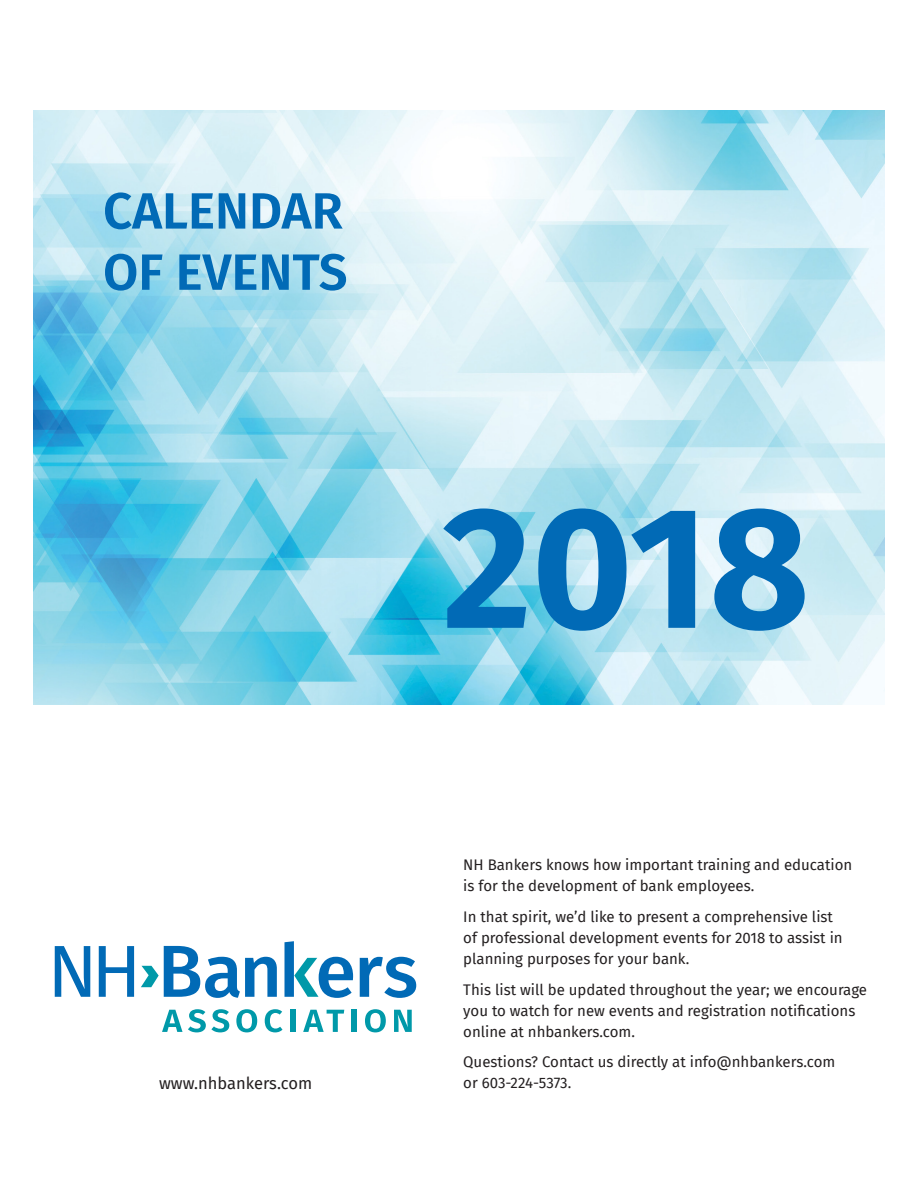
<style>
.page{position:relative;width:918px;height:1188px;background:#fff}
.page>*{position:absolute;margin:0;border:0;box-sizing:border-box;transform-origin:0 0}
.t1{font:700 172.95px "Fira Sans";color:#016ab6}
.t2{font:600 51px/61.2px "Fira Sans";color:#016ab6}
.Event{font:16.5px "Fira Sans";color:#231f20}
.Event-2{font:15px/21px "Fira Sans";color:#231f20}
</style>
<div class="page">
<img style="left:34px;top:111px;width:850px;height:594px">
<svg style="left:55px;top:946px;width:35px;height:51px"></svg>
<svg style="left:99px;top:946px;width:35px;height:51px"></svg>
<svg style="left:141px;top:946px;width:136px;height:52px"></svg>
<svg style="left:285px;top:941px;width:68px;height:57px"></svg>
<svg style="left:360px;top:957px;width:56px;height:41px"></svg>
<svg style="left:162px;top:1009px;width:67px;height:23px"></svg>
<svg style="left:236px;top:1009px;width:21px;height:23px"></svg>
<svg style="left:265px;top:1009px;width:18px;height:23px"></svg>
<div style="left:290px;top:1010px;width:5px;height:22px;background:#0099a9"></div>
<svg style="left:303px;top:1010px;width:41px;height:22px"></svg>
<div style="left:352px;top:1010px;width:5px;height:22px;background:#0099a9"></div>
<svg style="left:365px;top:1009px;width:21px;height:23px"></svg>
<svg style="left:394px;top:1010px;width:18px;height:22px"></svg>
<p class="t2" style="left:103px;top:177px;width:246px">CALENDAR<br>OF EVENTS</p>
<p class="t1" style="left:442px;top:422px;width:369px">2018</p>
<p class="Event-2" style="left:463px;top:854px;width:390px">NH Bankers knows how important training and education is for the development of bank employees.</p>
<p class="Event-2" style="left:463px;top:906px;width:381px">In that spirit, we’d like to present a comprehensive list of professional development events for 2018 to assist in planning purposes for your bank.</p>
<p class="Event-2" style="left:463px;top:979px;width:405px">This list will be updated throughout the year; we encourage you to watch for new events and registration notifications online at nhbankers.com.</p>
<p class="Event-2" style="left:463px;top:1051px;width:374px">Questions? Contact us directly at info@nhbankers.com</p>
<p class="Event" style="left:159px;top:1071px;width:154px">www.nhbankers.com</p>
<p class="Event-2" style="left:463px;top:1072px;width:110px">or 603-224-5373.</p>
</div>
